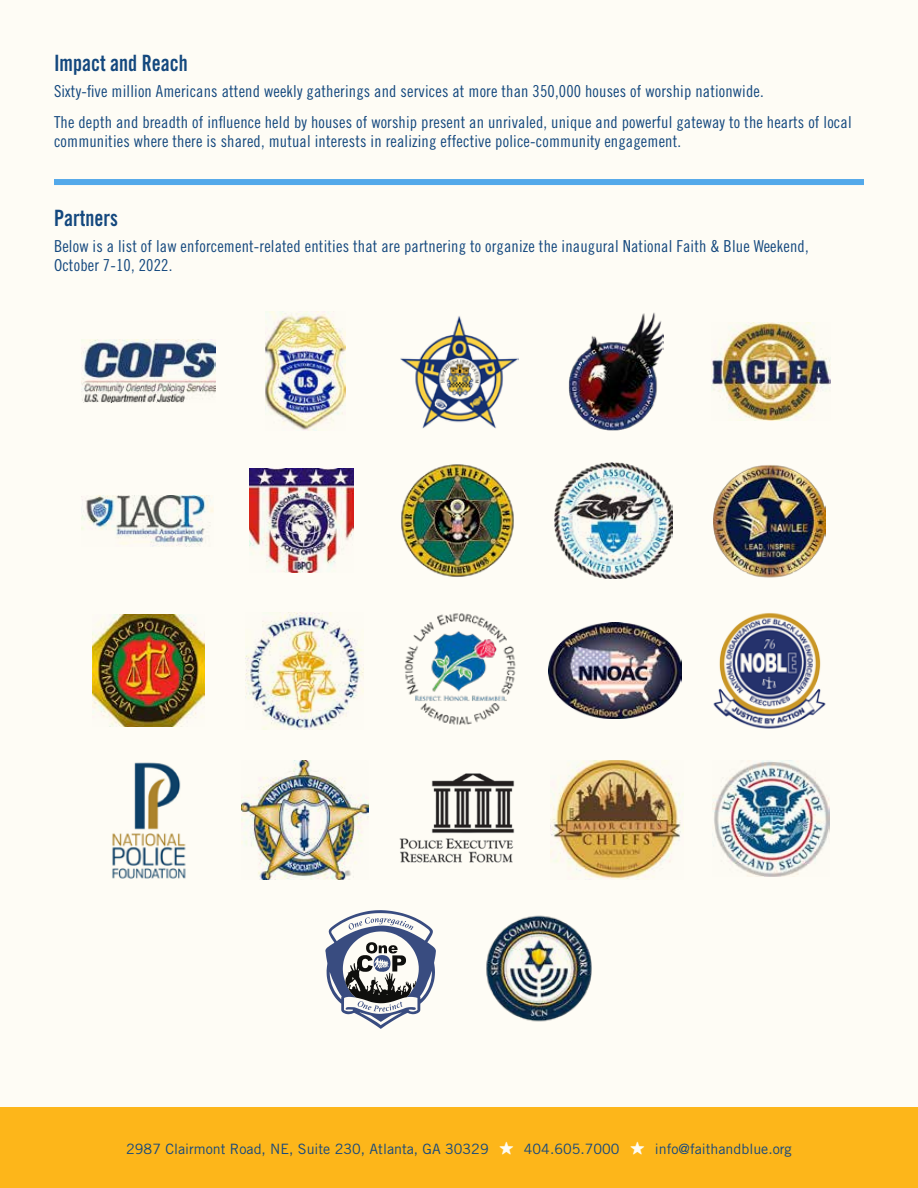
<style>
.page{position:relative;width:918px;height:1188px;background:#fefcf5}
.page>*{position:absolute;margin:0;border:0;box-sizing:border-box;transform-origin:0 0}
.t1{font:22.5px "Trade Gothic Bold Cond Twenty";color:#14487e;scale:.9 1}
.t2{font:16.5px/30.3px "Trade Gothic Cond Eighteen";letter-spacing:.01em;color:#14487e}
.t3{font:14.25px "Trade Gothic";color:#14487e}
</style>
<div class="page">
<div style="left:0;top:1107px;width:918px;height:81px;background:#fdb61a"></div>
<img style="left:81px;top:340px;width:135px;height:63px">
<img style="left:265px;top:312px;width:80px;height:119px">
<img style="left:400px;top:316px;width:118px;height:113px">
<img style="left:568px;top:312px;width:96px;height:119px">
<img style="left:711px;top:322px;width:119px;height:98px">
<img style="left:81px;top:495px;width:132px;height:51px">
<img style="left:250px;top:469px;width:104px;height:104px">
<img style="left:401px;top:464px;width:113px;height:113px">
<img style="left:555px;top:463px;width:117px;height:116px">
<img style="left:714px;top:465px;width:111px;height:113px">
<img style="left:93px;top:615px;width:111px;height:111px">
<img style="left:245px;top:612px;width:119px;height:118px">
<img style="left:404px;top:613px;width:112px;height:112px">
<img style="left:549px;top:622px;width:132px;height:96px">
<img style="left:713px;top:613px;width:113px;height:116px">
<img style="left:112px;top:762px;width:74px;height:117px">
<img style="left:242px;top:761px;width:127px;height:118px">
<img style="left:399px;top:773px;width:116px;height:90px">
<img style="left:551px;top:761px;width:132px;height:118px">
<img style="left:712px;top:761px;width:118px;height:116px">
<svg style="left:325px;top:910px;width:111px;height:119px"></svg>
<img style="left:486px;top:915px;width:106px;height:107px">
<div style="left:54px;top:179px;width:810px;height:6px;background:#53a9ea"></div>
<h1 class="t1" style="left:54px;top:50px;width:150px">Impact and Reach</h1>
<p class="t2" style="left:54px;top:76px;width:799px">Sixty-five million Americans attend weekly gatherings and services at more than 350,000 houses of worship nationwide.<br>The depth and breadth of influence held by houses of worship present an unrivaled, unique and powerful gateway to the hearts of local</p>
<p class="t2" style="left:54px;top:126px;width:629px">communities where there is shared, mutual interests in realizing effective police-community engagement.</p>
<h1 class="t1" style="left:54px;top:204px;width:73px">Partners</h1>
<p class="t2" style="left:54px;top:236px;width:756px;line-height:19.5px">Below is a list of law enforcement-related entities that are partnering to organize the inaugural National Faith &amp; Blue Weekend,<br>October 7-10, 2022.</p>
<p class="t3" style="left:126px;top:1140px;width:364px">2987 Clairmont Road, NE, Suite 230, Atlanta, GA 30329</p>
<p class="t3" style="left:524px;top:1140px;width:97px">404.605.7000</p>
<p class="t3" style="left:655px;top:1140px;width:138px">info@faithandblue.org</p>
</div>
